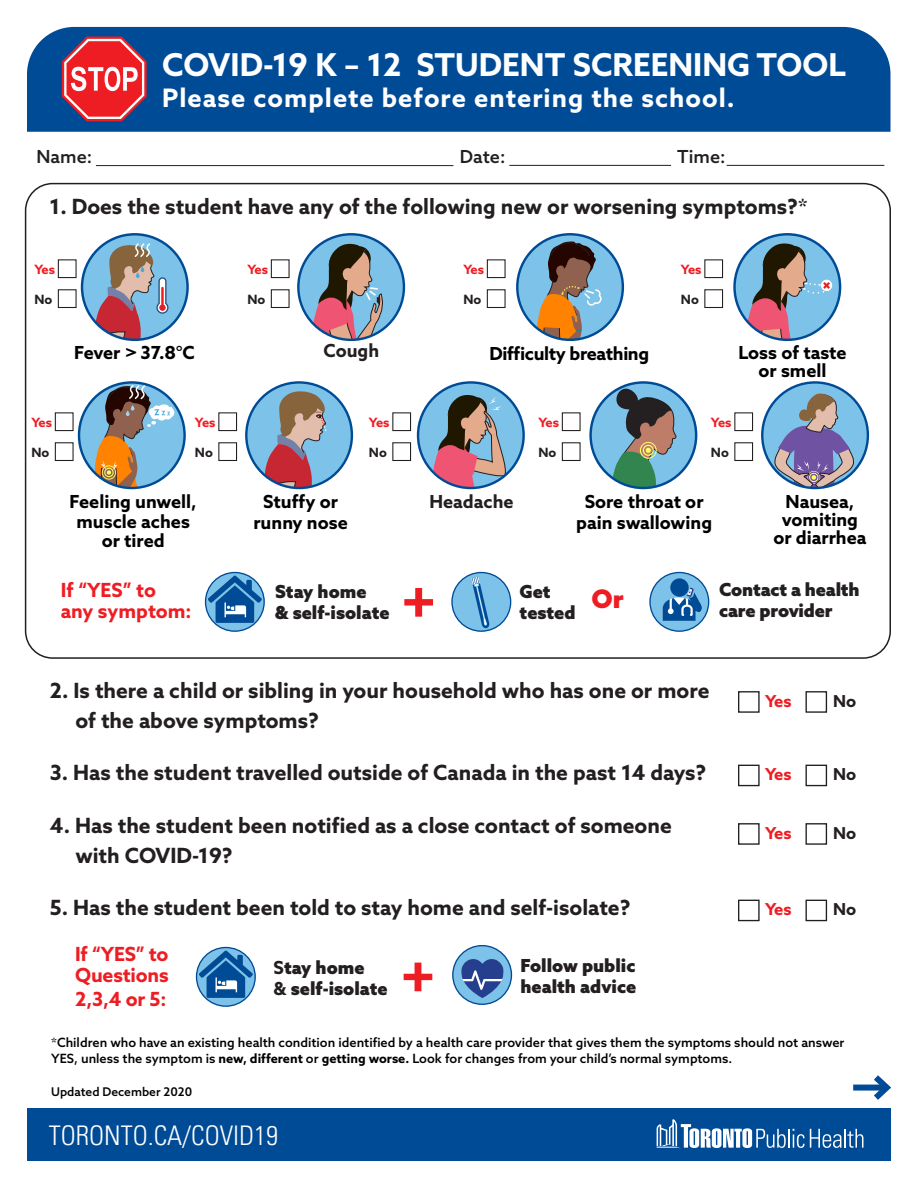
<style>
.page{position:relative;width:918px;height:1188px;background:#fff}
.page>*{position:absolute;margin:0;border:0;box-sizing:border-box;transform-origin:0 0}
.t1{font:700 31.5px "Azo Sans";color:#fff}
.t2{font:300 condensed 27px "Univers LT Std";color:#fff}
.t3{font:700 25.5px "Azo Sans";letter-spacing:.04em;color:#fff}
.t4{font:900 25.5px "Azo Sans";color:#ee1d23}
.t5{font:700 21px/30px "Azo Sans";color:#231f20}
.t6{font:700 19.5px/21px "Azo Sans";letter-spacing:-.01em;color:#ee1d23}
.t7{font:700 18px/21px "Azo Sans";color:#000;text-align:center}
.t8{font:900 18px/21px "Azo Sans";color:#231f20}
.t9{font:700 18px "Azo Sans";letter-spacing:-.02em;color:#000}
.t10{font:500 18px "Azo Sans";color:#231f20}
.t11{font:700 18px "Azo Sans";color:#231f20}
.t12{font:700 16.5px "Azo Sans";letter-spacing:-.065em;color:#ee1d23}
.t13{font:700 16.5px "Azo Sans";color:#231f20}
.t14{font:500 12.75px/16.5px "Azo Sans";color:#000}
.t15{font:700 12.75px "Azo Sans";letter-spacing:-.065em;color:#ee1d23}
.t16{font:700 12.75px "Azo Sans";color:#231f20}
.t17{font:500 12px "Azo Sans";color:#000}
.s1{font-weight:700}
</style>
<div class="page">
<div style="left:27px;top:27px;width:863px;height:105px;background:#004b96"></div>
<svg style="left:62px;top:37px;width:85px;height:84px"></svg>
<div style="left:738px;top:691px;width:22px;height:22px;border:1px solid #231f20"></div>
<div style="left:806px;top:691px;width:21px;height:22px;border:1px solid #231f20"></div>
<div style="left:738px;top:765px;width:22px;height:21px;border:1px solid #231f20"></div>
<div style="left:806px;top:765px;width:21px;height:21px;border:1px solid #231f20"></div>
<div style="left:738px;top:823px;width:22px;height:22px;border:1px solid #231f20"></div>
<div style="left:806px;top:823px;width:21px;height:22px;border:1px solid #231f20"></div>
<div style="left:738px;top:900px;width:22px;height:21px;border:1px solid #231f20"></div>
<div style="left:806px;top:900px;width:21px;height:21px;border:1px solid #231f20"></div>
<hr style="left:96px;top:165px;width:357px;height:1px;background:#231f20">
<hr style="left:509px;top:165px;width:162px;height:1px;background:#231f20">
<hr style="left:727px;top:165px;width:157px;height:1px;background:#231f20">
<div style="left:27px;top:1108px;width:864px;height:53px;background:#004b96"></div>
<svg style="left:657px;top:1119px;width:206px;height:29px"></svg>
<div style="left:591px;top:382px;width:105px;height:106px;background:#7dc2e8;border-radius:50%"></div>
<svg style="left:608px;top:382px;width:68px;height:106px"></svg>
<div style="left:246px;top:382px;width:106px;height:106px;background:#7dc2e8;border-radius:50%"></div>
<svg style="left:263px;top:391px;width:64px;height:97px"></svg>
<svg style="left:762px;top:382px;width:106px;height:106px;fill:#7dc2e8"></svg>
<svg style="left:774px;top:390px;width:80px;height:98px"></svg>
<svg style="left:79px;top:382px;width:106px;height:106px"></svg>
<svg style="left:95px;top:385px;width:80px;height:103px"></svg>
<svg style="left:418px;top:382px;width:106px;height:106px;fill:#7dc2e8"></svg>
<svg style="left:433px;top:395px;width:73px;height:93px"></svg>
<svg style="left:735px;top:234px;width:105px;height:106px"></svg>
<svg style="left:746px;top:244px;width:87px;height:96px"></svg>
<svg style="left:82px;top:234px;width:106px;height:106px;fill:#7dc2e8"></svg>
<svg style="left:93px;top:243px;width:76px;height:97px"></svg>
<svg style="left:298px;top:234px;width:106px;height:106px;fill:#7dc2e8"></svg>
<svg style="left:312px;top:244px;width:71px;height:96px"></svg>
<div style="left:517px;top:234px;width:106px;height:106px;background:#7dc2e8;border-radius:50%"></div>
<svg style="left:537px;top:241px;width:65px;height:99px"></svg>
<div style="left:58px;top:259px;width:19px;height:19px;border:1px solid #231f20"></div>
<div style="left:58px;top:289px;width:19px;height:19px;border:1px solid #231f20"></div>
<div style="left:55px;top:412px;width:19px;height:19px;border:1px solid #231f20"></div>
<div style="left:55px;top:442px;width:19px;height:19px;border:1px solid #231f20"></div>
<div style="left:218px;top:412px;width:19px;height:19px;border:1px solid #231f20"></div>
<div style="left:218px;top:442px;width:19px;height:19px;border:1px solid #231f20"></div>
<div style="left:392px;top:412px;width:19px;height:19px;border:1px solid #231f20"></div>
<div style="left:392px;top:442px;width:19px;height:19px;border:1px solid #231f20"></div>
<div style="left:271px;top:259px;width:19px;height:19px;border:1px solid #231f20"></div>
<div style="left:271px;top:289px;width:19px;height:19px;border:1px solid #231f20"></div>
<div style="left:487px;top:259px;width:19px;height:19px;border:1px solid #231f20"></div>
<div style="left:487px;top:289px;width:19px;height:19px;border:1px solid #231f20"></div>
<div style="left:704px;top:259px;width:19px;height:19px;border:1px solid #231f20"></div>
<div style="left:704px;top:289px;width:19px;height:19px;border:1px solid #231f20"></div>
<div style="left:562px;top:412px;width:19px;height:19px;border:1px solid #231f20"></div>
<div style="left:562px;top:442px;width:19px;height:19px;border:1px solid #231f20"></div>
<div style="left:734px;top:412px;width:19px;height:19px;border:1px solid #231f20"></div>
<div style="left:734px;top:442px;width:19px;height:19px;border:1px solid #231f20"></div>
<svg style="left:404px;top:588px;width:29px;height:29px"></svg>
<svg style="left:206px;top:573px;width:58px;height:58px"></svg>
<svg style="left:208px;top:575px;width:54px;height:48px"></svg>
<div style="left:205px;top:572px;width:60px;height:60px;border:1px solid #004b96;border-radius:50%"></div>
<div style="left:452px;top:573px;width:59px;height:58px;background:#7dc2e8;border-radius:50%"></div>
<div style="left:451px;top:572px;width:60px;height:60px;border:1px solid #004b96;border-radius:50%"></div>
<svg style="left:471px;top:577px;width:19px;height:51px"></svg>
<div style="left:650px;top:573px;width:59px;height:58px;background:#7dc2e8;border-radius:50%"></div>
<div style="left:670px;top:578px;width:19px;height:19px;background:#004b96;border-radius:50%"></div>
<svg style="left:663px;top:587px;width:39px;height:34px"></svg>
<div style="left:649px;top:572px;width:60px;height:60px;border:1px solid #004b96;border-radius:50%"></div>
<svg style="left:197px;top:948px;width:58px;height:58px"></svg>
<svg style="left:199px;top:950px;width:54px;height:48px"></svg>
<div style="left:196px;top:947px;width:60px;height:60px;border:1px solid #004b96;border-radius:50%"></div>
<svg style="left:404px;top:963px;width:28px;height:28px"></svg>
<svg style="left:453px;top:946px;width:58px;height:58px"></svg>
<svg style="left:453px;top:951px;width:58px;height:47px"></svg>
<div style="left:452px;top:945px;width:60px;height:60px;border:1px solid #004b96;border-radius:50%"></div>
<div style="left:853px;top:1085px;width:34px;height:6px;background:#004b96"></div>
<svg style="left:867px;top:1075px;width:24px;height:25px"></svg>
<p class="t1" style="left:162px;top:44px;width:685px">COVID-19 K – 12 STUDENT SCREENING TOOL</p>
<p class="t3" style="left:162px;top:81px;width:574px">Please complete before entering the school.</p>
<p class="t10" style="left:37px;top:145px;width:57px">Name:</p>
<p class="t10" style="left:460px;top:145px;width:47px">Date:</p>
<p class="t10" style="left:677px;top:145px;width:50px">Time:</p>
<p class="t5" style="left:50px;top:191px;width:759px">1. Does the student have any of the following new or worsening symptoms?*</p>
<p class="t15" style="left:34px;top:261px;width:22px">Yes</p>
<p class="t16" style="left:34px;top:291px;width:19px">No</p>
<p class="t15" style="left:247px;top:261px;width:22px">Yes</p>
<p class="t16" style="left:247px;top:291px;width:19px">No</p>
<p class="t15" style="left:463px;top:261px;width:22px">Yes</p>
<p class="t16" style="left:463px;top:291px;width:19px">No</p>
<p class="t7" style="left:74px;top:342px;width:122px">Fever &gt; 37.8°C</p>
<p class="t11" style="left:323px;top:338px;width:57px">Cough</p>
<p class="t9" style="left:489px;top:341px;width:161px">Difficulty breathing</p>
<p class="t15" style="left:681px;top:261px;width:22px">Yes</p>
<p class="t16" style="left:681px;top:291px;width:19px">No</p>
<p class="t7" style="left:738px;top:341px;width:110px">Loss of taste</p>
<p class="t7" style="left:759px;top:359px;width:69px">or smell</p>
<p class="t15" style="left:31px;top:414px;width:22px">Yes</p>
<p class="t16" style="left:31px;top:444px;width:19px">No</p>
<p class="t15" style="left:195px;top:414px;width:22px">Yes</p>
<p class="t16" style="left:195px;top:444px;width:19px">No</p>
<p class="t15" style="left:369px;top:414px;width:22px">Yes</p>
<p class="t16" style="left:369px;top:444px;width:19px">No</p>
<p class="t15" style="left:538px;top:414px;width:22px">Yes</p>
<p class="t16" style="left:538px;top:444px;width:19px">No</p>
<p class="t15" style="left:711px;top:414px;width:22px">Yes</p>
<p class="t16" style="left:711px;top:444px;width:19px">No</p>
<p class="t7" style="left:253px;top:491px;width:96px">Stuffy or runny nose</p>
<p class="t7" style="left:576px;top:491px;width:137px">Sore throat or pain swallowing</p>
<p class="t7" style="left:773px;top:493px;width:95px;line-height:18px">Nausea, vomiting or diarrhea</p>
<p class="t7" style="left:70px;top:492px;width:129px;line-height:19.5px">Feeling unwell, muscle aches or tired</p>
<p class="t11" style="left:429px;top:490px;width:86px">Headache</p>
<p class="t6" style="left:61px;top:580px;width:132px">If “YES” to any symptom:</p>
<p class="t8" style="left:275px;top:580px;width:93px">Stay home</p>
<p class="t8" style="left:275px;top:601px;width:116px">&amp; self-isolate</p>
<p class="t8" style="left:520px;top:580px;width:33px">Get</p>
<p class="t8" style="left:520px;top:601px;width:57px">tested</p>
<p class="t4" style="left:592px;top:582px;width:34px">Or</p>
<p class="t8" style="left:719px;top:579px;width:142px">Contact a health care provider</p>
<p class="t5" style="left:75px;top:675px;width:636px;text-indent:-25px">2. Is there a child or sibling in your household who has one or more of the above symptoms?</p>
<p class="t5" style="left:50px;top:757px;width:658px">3. Has the student travelled outside of Canada in the past 14 days?</p>
<p class="t5" style="left:75px;top:810px;width:598px;text-indent:-25px">4. Has the student been notified as a close contact of someone with COVID-19?</p>
<p class="t5" style="left:50px;top:892px;width:582px">5. Has the student been told to stay home and self-isolate?</p>
<p class="t6" style="left:75px;top:943px;width:95px">If “YES” to</p>
<p class="t6" style="left:75px;top:964px;width:95px">Questions</p>
<p class="t6" style="left:75px;top:988px;width:93px">2,3,4 or 5:</p>
<p class="t8" style="left:274px;top:957px;width:92px"><span class="s1">S</span>tay home</p>
<p class="t8" style="left:274px;top:978px;width:116px"><span class="s1">&amp;</span> self-isolate</p>
<p class="t8" style="left:520px;top:955px;width:117px">Follow public health advice</p>
<p class="t12" style="left:765px;top:690px;width:28px">Yes</p>
<p class="t13" style="left:833px;top:690px;width:25px">No</p>
<p class="t12" style="left:765px;top:763px;width:28px">Yes</p>
<p class="t13" style="left:833px;top:763px;width:25px">No</p>
<p class="t12" style="left:765px;top:822px;width:28px">Yes</p>
<p class="t13" style="left:833px;top:822px;width:25px">No</p>
<p class="t12" style="left:765px;top:898px;width:28px">Yes</p>
<p class="t13" style="left:833px;top:898px;width:25px">No</p>
<p class="t14" style="left:51px;top:1034px;width:795px">*Children who have an existing health condition identified by a health care provider that gives them the symptoms should not answer<br>YES, unless the symptom is <span class="s1">new, different</span> or <span class="s1">getting worse.</span> Look for changes from your child’s normal symptoms.</p>
<p class="t17" style="left:51px;top:1084px;width:143px">Updated December 2020</p>
<p class="t2" style="left:49px;top:1119px;width:231px">TORONTO.CA/COVID19</p>
</div>
